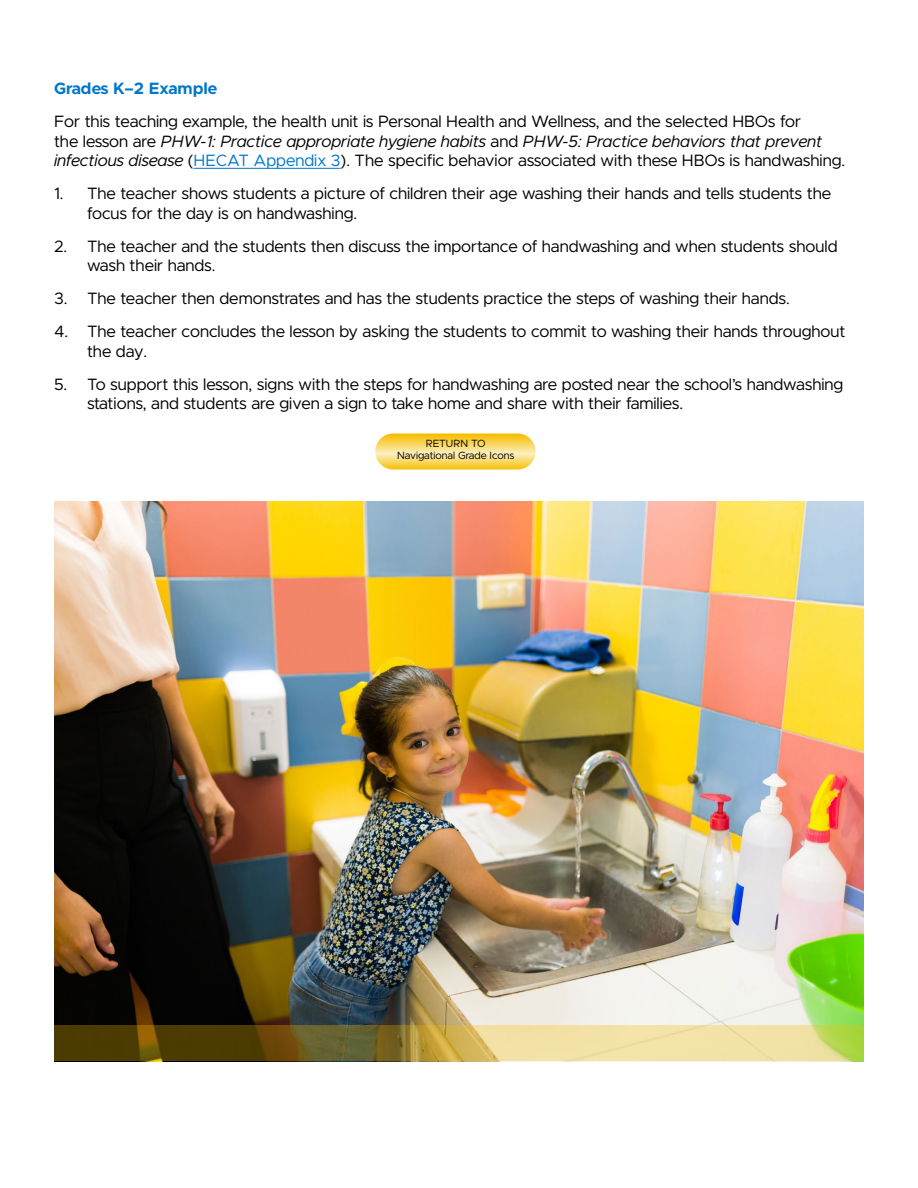
<style>
.page{position:relative;width:918px;height:1188px;background:#fff}
.page>*{position:absolute;margin:0;border:0;box-sizing:border-box;transform-origin:0 0}
.t1{font:16.5px/19.5px "Metropolis";color:#000}
.t2{font:700 16.5px "Metropolis";color:#0077c8}
.t3{font:10.5px/12px "Metropolis";color:#000;text-align:center}
.s1{font-style:italic}
.s2{color:#0077c8}
</style>
<div class="page">
<hr style="left:194px;top:168px;width:147px;height:1px;background:#0077c8">
<img style="left:54px;top:501px;width:810px;height:524px">
<svg style="left:54px;top:1025px;width:810px;height:36px;background:#a99956"></svg>
<svg style="left:375px;top:434px;width:161px;height:36px;background:#f9d764"></svg>
<p class="t2" style="left:54px;top:78px;width:165px">Grades K–2 Example</p>
<p class="t1" style="left:54px;top:112px;width:793px">For this teaching example, the health unit is Personal Health and Wellness, and the selected HBOs for<br>the lesson are <span class="s1">PHW-1: Practice appropriate hygiene habits</span> and <span class="s1">PHW-5: Practice behaviors that prevent infectious disease</span> (<span class="s2">HECAT Appendix 3</span>). The specific behavior associated with these HBOs is handwashing.</p>
<p class="t1" style="left:87px;top:184px;width:746px;text-indent:-33px">1. The teacher shows students a picture of children their age washing their hands and tells students the focus for the day is on handwashing.</p>
<p class="t1" style="left:87px;top:236px;width:752px;text-indent:-33px">2. The teacher and the students then discuss the importance of handwashing and when students should wash their hands.</p>
<p class="t1" style="left:54px;top:289px;width:737px">3. The teacher then demonstrates and has the students practice the steps of washing their hands.</p>
<p class="t1" style="left:87px;top:322px;width:760px;text-indent:-33px">4. The teacher concludes the lesson by asking the students to commit to washing their hands throughout the day.</p>
<p class="t1" style="left:87px;top:374px;width:758px;text-indent:-33px">5. To support this lesson, signs with the steps for handwashing are posted near the school’s handwashing stations, and students are given a sign to take home and share with their families.</p>
<p class="t3" style="left:397px;top:437px;width:119px">RETURN TO<br>Navigational Grade Icons</p>
</div>
